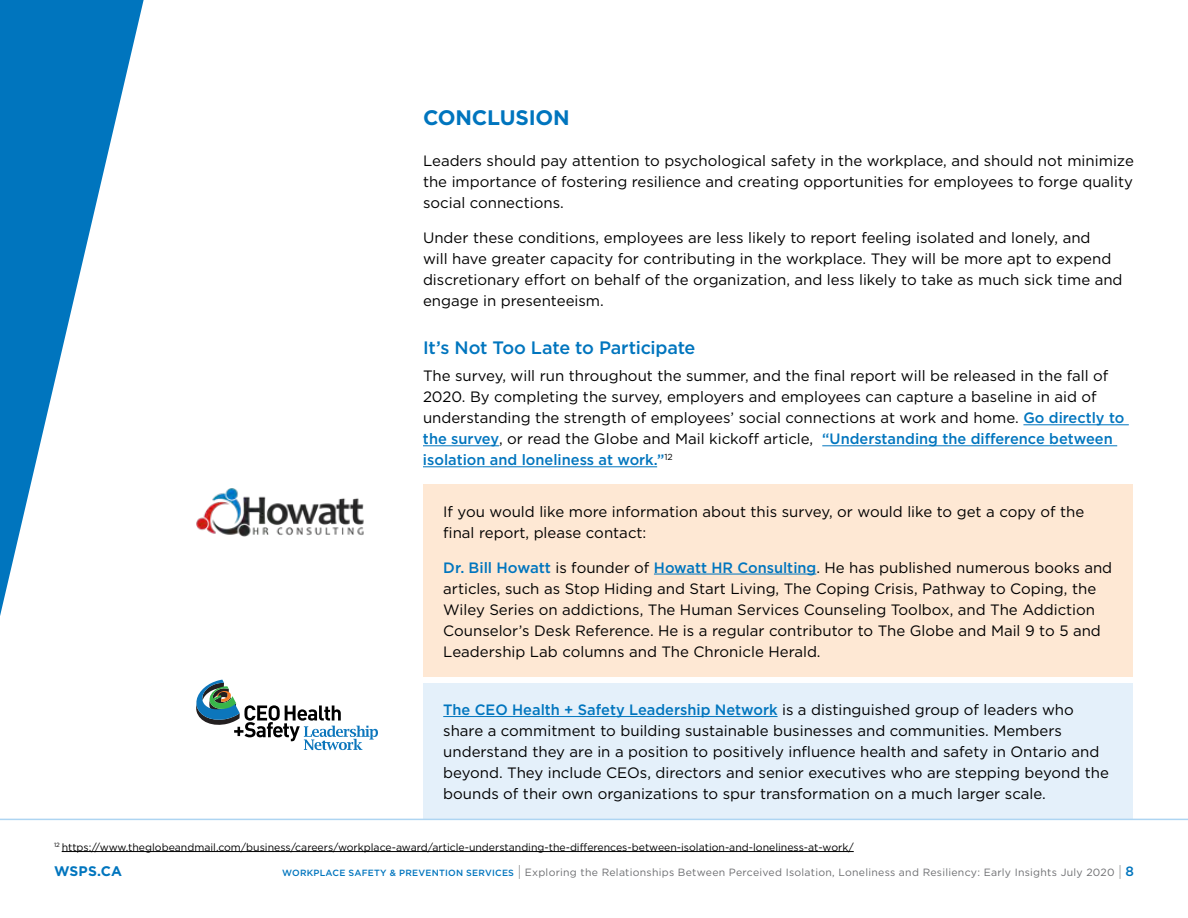
<style>
.page{position:relative;width:1188px;height:918px;background:#fff}
.page>*{position:absolute;margin:0;border:0;box-sizing:border-box;transform-origin:0 0}
.t1{font:700 21px "Gotham";letter-spacing:-.005em;color:#0075be}
.t2{font:500 18px "Gotham";letter-spacing:-.015em;color:#0075be}
.t3{font:15px/21px "Gotham";color:#000}
.t4{font:700 13.8px "Gotham";letter-spacing:.015em;color:#0075be}
.t5{font:10.5px "Gotham";color:#000}
.t6{font:10.5px "Gotham";letter-spacing:.025em;color:#6d6e71}
.s1{font-weight:500;color:#0075be}
.s2{font-weight:500;font-size:9px;color:#0075be}
.s3{font-weight:300;font-size:15px}
.s4{font-weight:500;font-size:13.5px;color:#0075be}
</style>
<div class="page">
<svg style="left:0;top:0;width:144px;height:616px"></svg>
<hr style="left:1023px;top:424px;width:106px;height:1px;background:#0075be">
<hr style="left:423px;top:445px;width:76px;height:1px;background:#0075be">
<hr style="left:822px;top:445px;width:295px;height:1px;background:#0075be">
<hr style="left:423px;top:466px;width:234px;height:1px;background:#0075be">
<div style="left:423px;top:485px;width:709px;height:192px;background:#fee8d4"></div>
<hr style="left:654px;top:574px;width:162px;height:1px;background:#0075be">
<div style="left:423px;top:683px;width:709px;height:136px;background:#e4f0fa"></div>
<hr style="left:443px;top:716px;width:335px;height:1px;background:#0075be">
<hr style="left:62px;top:851px;width:792px;height:1px;background:#000">
<hr style="left:0;top:819px;width:1188px;height:1px;background:#aed5f2">
<svg style="left:196px;top:680px;width:182px;height:70px"></svg>
<img style="left:196px;top:488px;width:168px;height:49px">
<h1 class="t1" style="left:423px;top:103px;width:148px">CONCLUSION</h1>
<p class="t3" style="left:423px;top:150px;width:712px;text-align:justify">Leaders should pay attention to psychological safety in the workplace, and should not minimize the importance of fostering resilience and creating opportunities for employees to forge quality social connections.</p>
<p class="t3" style="left:423px;top:226px;width:701px">Under these conditions, employees are less likely to report feeling isolated and lonely, and<br>will have greater capacity for contributing in the workplace. They will be more apt to expend discretionary effort on behalf of the organization, and less likely to take as much sick time and engage in presenteeism.</p>
<p class="t2" style="left:423px;top:335px;width:274px">It’s Not Too Late to Participate</p>
<p class="t3" style="left:423px;top:365px;width:703px">The survey, will run throughout the summer, and the final report will be released in the fall of 2020. By completing the survey, employers and employees can capture a baseline in aid of understanding the strength of employees’ social connections at work and home. <span class="s1">Go directly to the survey</span>, or read the Globe and Mail kickoff article, <span class="s1">“Understanding the difference between isolation and loneliness at work.”</span><sup>12</sup></p>
<p class="t3" style="left:443px;top:501px;width:643px">If you would like more information about this survey, or would like to get a copy of the final report, please contact:</p>
<p class="t3" style="left:443px;top:556px;width:670px"><span class="s1">Dr. Bill Howatt</span> is founder of <span class="s1">Howatt HR Consulting</span>. He has published numerous books and articles, such as Stop Hiding and Start Living, The Coping Crisis, Pathway to Coping, the Wiley Series on addictions, The Human Services Counseling Toolbox, and The Addiction Counselor’s Desk Reference. He is a regular contributor to The Globe and Mail 9 to 5 and Leadership Lab columns and The Chronicle Herald.</p>
<p class="t3" style="left:443px;top:699px;width:667px"><span class="s1">The CEO Health + Safety Leadership Network</span> is a distinguished group of leaders who share a commitment to building sustainable businesses and communities. Members understand they are in a position to positively influence health and safety in Ontario and beyond. They include CEOs, directors and senior executives who are stepping beyond the bounds of their own organizations to spur transformation on a much larger scale.</p>
<p class="t5" style="left:54px;top:840px;width:801px"><sup>12</sup> https://www.theglobeandmail.com/business/careers/workplace-award/article-understanding-the-differences-between-isolation-and-loneliness-at-work/</p>
<p class="t4" style="left:54px;top:862px;width:70px">WSPS.CA</p>
<p class="t6" style="left:282px;top:865px;width:853px"><span class="s2">WORKPLACE SAFETY &amp; PREVENTION SERVICES</span> <span class="s3">|</span> Exploring the Relationships Between Perceived Isolation, Loneliness and Resiliency: Early Insights July 2020 <span class="s3">|</span> <span class="s4">8</span></p>
</div>
